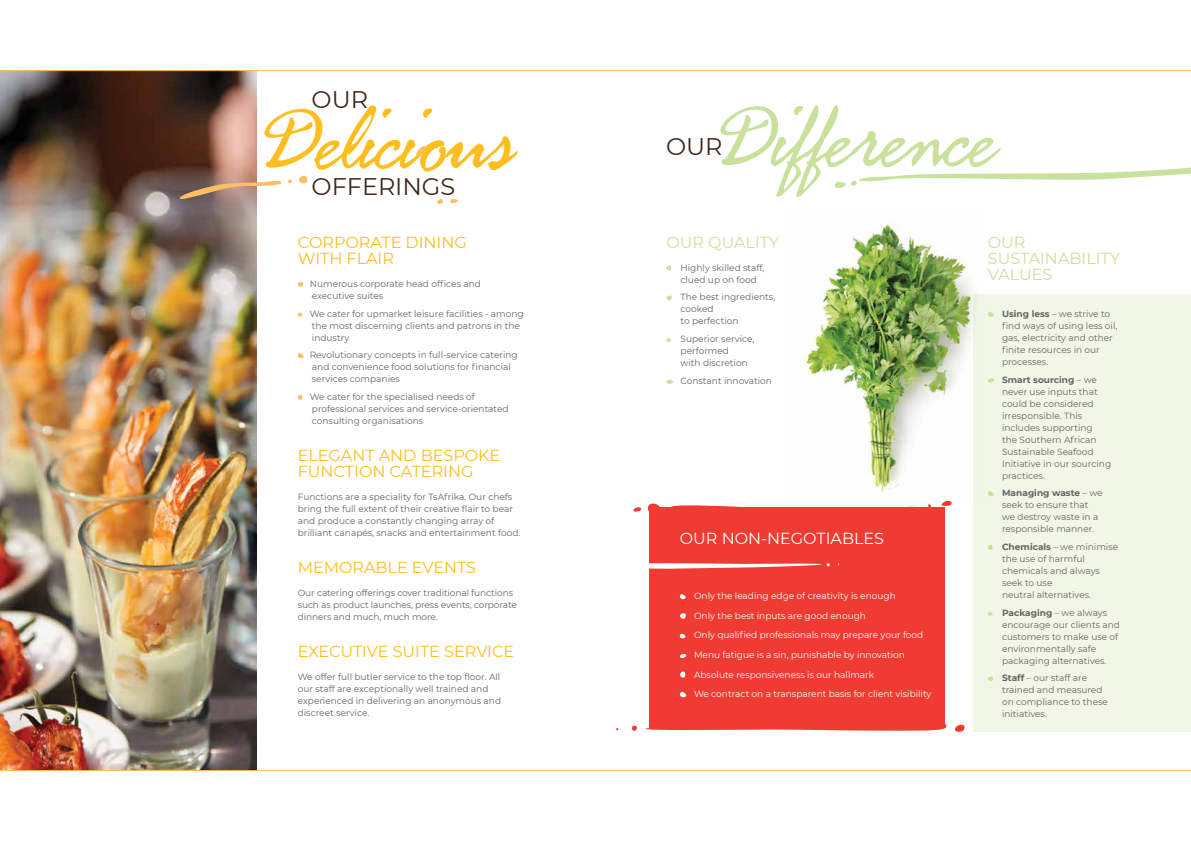
<style>
.page{position:relative;width:1191px;height:842px;background:#fff}
.page>*{position:absolute;margin:0;border:0;box-sizing:border-box;transform-origin:0 0}
.t1{font:96.8px "Fresh Script";color:#c9e19d}
.t2{font:96.8px "Fresh Script";color:#febe1f}
.t3{font:24px "Montserrat";color:#3e271b}
.t4{font:16px/16px "Montserrat";color:#febe1f}
.t5{font:16px/16px "Montserrat";color:#c9e19d}
.t6{font:16px "Montserrat";color:#fff}
.t7{font:9px/12px "Montserrat";color:#636466}
.t8{font:9px/19.6px "Montserrat";color:#fff}
.s1{font-weight:700}
</style>
<div class="page">
<img style="left:0;top:71px;width:257px;height:699px">
<img style="left:799px;top:221px;width:174px;height:272px">
<div style="left:973px;top:294px;width:218px;height:437px;background:#f1f7e6"></div>
<hr style="left:0;top:770px;width:1191px;height:1px;background:#fdbe64">
<hr style="left:0;top:70px;width:1191px;height:1px;background:#fdbe64">
<svg style="left:784px;top:147px;width:10px;height:11px"></svg>
<svg style="left:825px;top:144px;width:366px;height:44px"></svg>
<svg style="left:450px;top:199px;width:8px;height:4px"></svg>
<svg style="left:437px;top:198px;width:6px;height:6px"></svg>
<svg style="left:416px;top:146px;width:10px;height:10px"></svg>
<svg style="left:176px;top:174px;width:132px;height:28px"></svg>
<svg style="left:297px;top:282px;width:6px;height:5px"></svg>
<svg style="left:297px;top:312px;width:6px;height:5px"></svg>
<svg style="left:297px;top:353px;width:7px;height:6px"></svg>
<svg style="left:297px;top:394px;width:6px;height:6px"></svg>
<div style="left:649px;top:507px;width:295px;height:221px;background:#ef3b32"></div>
<svg style="left:679px;top:594px;width:7px;height:6px"></svg>
<svg style="left:679px;top:613px;width:7px;height:6px"></svg>
<svg style="left:679px;top:633px;width:6px;height:6px"></svg>
<svg style="left:679px;top:654px;width:8px;height:4px"></svg>
<svg style="left:679px;top:671px;width:7px;height:7px"></svg>
<svg style="left:679px;top:691px;width:8px;height:7px"></svg>
<svg style="left:633px;top:503px;width:27px;height:9px"></svg>
<svg style="left:941px;top:500px;width:11px;height:6px"></svg>
<svg style="left:671px;top:504px;width:260px;height:3px"></svg>
<svg style="left:649px;top:563px;width:181px;height:6px"></svg>
<svg style="left:632px;top:719px;width:333px;height:13px"></svg>
<svg style="left:666px;top:265px;width:5px;height:6px"></svg>
<svg style="left:666px;top:295px;width:6px;height:6px"></svg>
<svg style="left:666px;top:338px;width:5px;height:4px"></svg>
<svg style="left:666px;top:379px;width:7px;height:5px"></svg>
<svg style="left:988px;top:312px;width:6px;height:5px"></svg>
<svg style="left:988px;top:378px;width:7px;height:5px"></svg>
<svg style="left:988px;top:491px;width:6px;height:6px"></svg>
<svg style="left:988px;top:544px;width:5px;height:6px"></svg>
<svg style="left:987px;top:611px;width:5px;height:5px"></svg>
<svg style="left:988px;top:676px;width:6px;height:6px"></svg>
<h2 class="t3" style="left:312px;top:83px;width:58px">OUR</h2>
<h1 class="t2" style="left:261px;top:95px;width:251px">Delicious</h1>
<h2 class="t3" style="left:312px;top:170px;width:145px">OFFERINGS</h2>
<h3 class="t4" style="left:298px;top:234px;width:170px">CORPORATE DINING<br>WITH FLAIR</h3>
<p class="t7" style="left:310px;top:277px;width:173px">Numerous corporate head offices and executive suites</p>
<p class="t7" style="left:310px;top:307px;width:215px">We cater for upmarket leisure facilities - among the most discerning clients and patrons in the industry</p>
<p class="t7" style="left:310px;top:349px;width:209px">Revolutionary concepts in full-service catering and convenience food solutions for financial services companies</p>
<p class="t7" style="left:310px;top:390px;width:200px">We cater for the specialised needs of professional services and service-orientated consulting organisations</p>
<h3 class="t4" style="left:298px;top:447px;width:204px">ELEGANT AND BESPOKE<br>FUNCTION CATERING</h3>
<p class="t7" style="left:298px;top:491px;width:224px">Functions are a speciality for TsAfrika. Our chefs bring the full extent of their creative flair to bear and produce a constantly changing array of brilliant canapés, snacks and entertainment food.</p>
<h3 class="t4" style="left:298px;top:559px;width:180px">MEMORABLE EVENTS</h3>
<p class="t7" style="left:298px;top:586px;width:221px">Our catering offerings cover traditional functions such as product launches, press events, corporate dinners and much, much more.</p>
<h3 class="t4" style="left:298px;top:642px;width:218px">EXECUTIVE SUITE SERVICE</h3>
<p class="t7" style="left:298px;top:670px;width:205px">We offer full butler service to the top floor. All our staff are exceptionally well trained and experienced in delivering an anonymous and discreet service.</p>
<h1 class="t1" style="left:717px;top:92px;width:276px">Difference</h1>
<h2 class="t3" style="left:666px;top:130px;width:58px">OUR</h2>
<h3 class="t5" style="left:666px;top:234px;width:114px">OUR QUALITY</h3>
<p class="t7" style="left:680px;top:261px;width:85px">Highly skilled staff, clued up on food</p>
<p class="t7" style="left:680px;top:291px;width:96px">The best ingredients, cooked<br>to perfection</p>
<p class="t7" style="left:680px;top:333px;width:75px">Superior service, performed<br>with discretion</p>
<p class="t7" style="left:680px;top:374px;width:93px">Constant innovation</p>
<h3 class="t6" style="left:680px;top:527px;width:206px">OUR NON-NEGOTIABLES</h3>
<p class="t8" style="left:694px;top:586px;width:239px">Only the leading edge of creativity is enough<br>Only the best inputs are good enough<br>Only qualified professionals may prepare your food Menu fatigue is a sin, punishable by innovation Absolute responsiveness is our hallmark<br>We contract on a transparent basis for client visibility</p>
<h3 class="t5" style="left:987px;top:234px;width:134px">OUR<br>SUSTAINABILITY<br>VALUES</h3>
<p class="t7" style="left:1002px;top:307px;width:117px"><span class="s1">Using less</span> – we strive to find ways of using less oil, gas, electricity and other finite resources in our processes.</p>
<p class="t7" style="left:1002px;top:373px;width:111px"><span class="s1">Smart sourcing</span> – we never use inputs that could be considered irresponsible. This includes supporting<br>the Southern African<br>Sustainable Seafood<br>Initiative in our sourcing practices.</p>
<p class="t7" style="left:1002px;top:487px;width:102px"><span class="s1">Managing waste</span> – we seek to ensure that we destroy waste in a responsible manner.</p>
<p class="t7" style="left:1002px;top:540px;width:118px"><span class="s1">Chemicals</span> – we minimise the use of harmful chemicals and always seek to use<br>neutral alternatives.</p>
<p class="t7" style="left:1002px;top:606px;width:119px"><span class="s1">Packaging</span> – we always encourage our clients and customers to make use of environmentally safe packaging alternatives.</p>
<p class="t7" style="left:1002px;top:672px;width:107px"><span class="s1">Staff</span> – our staff are trained and measured on compliance to these initiatives.</p>
</div>
